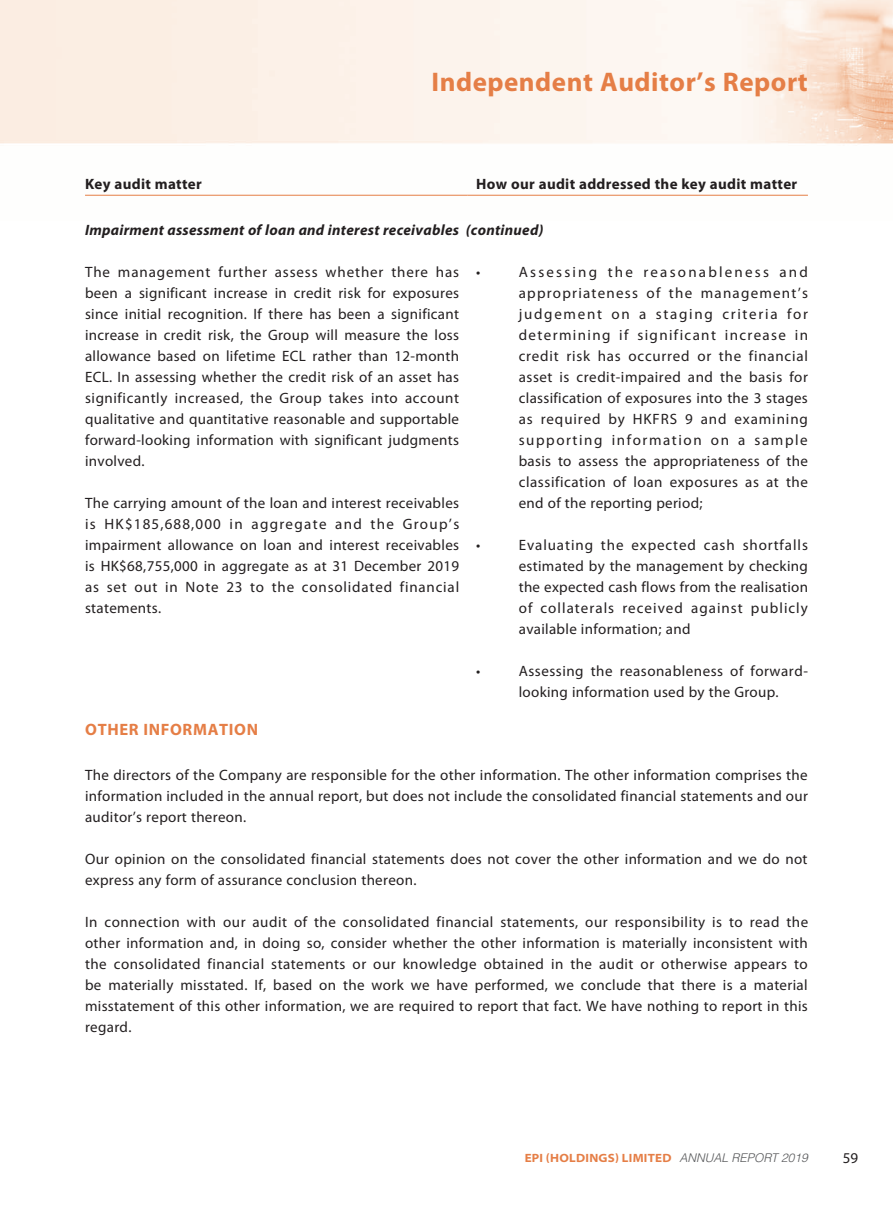
<style>
.page{position:relative;width:893px;height:1212px;background:#fff}
.page>*{position:absolute;margin:0;border:0;box-sizing:border-box;transform-origin:0 0}
.t1{font:700 27px "Myriad Pro";letter-spacing:.02em;color:#e57e46}
._01_H1{font:700 16.5px "Myriad Pro";letter-spacing:.04em;color:#e57e46}
._50_Table_txt{font:15px/21px "Myriad Pro";letter-spacing:.02em;color:#231f20;text-align:justify}
._00_txt{font:15px/21px "Myriad Pro";letter-spacing:.02em;color:#231f20;text-align:justify}
._50_Table_txt-2{font:italic 700 15px "Myriad Pro";letter-spacing:.02em;color:#231f20}
._50_Table_txt-3{font:700 15px "Myriad Pro";letter-spacing:.02em;color:#231f20}
.t2{font:700 semi-expanded 12px "Myriad Pro";letter-spacing:.02em;color:#e57e46}
.s1{font-family:"Helvetica LT Std";font-weight:300;font-style:italic;font-stretch:normal;color:#57585a}
</style>
<div class="page">
<img style="left:0;top:0;width:893px;height:195px">
<hr style="left:85px;top:195px;width:383px;height:1px;background:#e57e46">
<hr style="left:468px;top:195px;width:340px;height:1px;background:#e57e46">
<h1 class="t1" style="left:431px;top:64px;width:378px">Independent Auditor’s Report</h1>
<p class="_50_Table_txt-3" style="left:85px;top:174px;width:118px">Key audit matter</p>
<p class="_50_Table_txt-3" style="left:476px;top:174px;width:322px">How our audit addressed the key audit matter</p>
<p class="_50_Table_txt-2" style="left:85px;top:220px;width:460px">Impairment assessment of loan and interest receivables (continued)</p>
<p class="_50_Table_txt" style="left:85px;top:261px;width:376px">The management further assess whether there has been a significant increase in credit risk for exposures since initial recognition. If there has been a significant increase in credit risk, the Group will measure the loss allowance based on lifetime ECL rather than 12-month ECL. In assessing whether the credit risk of an asset has significantly increased, the Group takes into account qualitative and quantitative reasonable and supportable forward-looking information with significant judgments involved.</p>
<p class="_50_Table_txt" style="left:85px;top:492px;width:376px">The carrying amount of the loan and interest receivables is HK$185,688,000 in aggregate and the Group’s impairment allowance on loan and interest receivables is HK$68,755,000 in aggregate as at 31 December 2019 as set out in Note 23 to the consolidated financial statements.</p>
<p class="_50_Table_txt" style="left:476px;top:261px;width:6px">•</p>
<p class="_50_Table_txt" style="left:519px;top:261px;width:291px">Assessing the reasonableness and appropriateness of the management’s judgement on a staging criteria for determining if significant increase in credit risk has occurred or the financial asset is credit-impaired and the basis for classification of exposures into the 3 stages as required by HKFRS 9 and examining supporting information on a sample basis to assess the appropriateness of the classification of loan exposures as at the end of the reporting period;</p>
<p class="_50_Table_txt" style="left:476px;top:534px;width:6px">•</p>
<p class="_50_Table_txt" style="left:519px;top:534px;width:291px">Evaluating the expected cash shortfalls estimated by the management by checking the expected cash flows from the realisation of collaterals received against publicly available information; and</p>
<p class="_50_Table_txt" style="left:476px;top:660px;width:6px">•</p>
<p class="_50_Table_txt" style="left:519px;top:660px;width:291px">Assessing the reasonableness of forward&shy;looking information used by the Group.</p>
<p class="_01_H1" style="left:85px;top:718px;width:174px">OTHER INFORMATION</p>
<p class="_00_txt" style="left:85px;top:764px;width:724px">The directors of the Company are responsible for the other information. The other information comprises the information included in the annual report, but does not include the consolidated financial statements and our auditor’s report thereon.</p>
<p class="_00_txt" style="left:85px;top:848px;width:724px">Our opinion on the consolidated financial statements does not cover the other information and we do not express any form of assurance conclusion thereon.</p>
<p class="_00_txt" style="left:85px;top:911px;width:725px">In connection with our audit of the consolidated financial statements, our responsibility is to read the other information and, in doing so, consider whether the other information is materially inconsistent with the consolidated financial statements or our knowledge obtained in the audit or otherwise appears to be materially misstated. If, based on the work we have performed, we conclude that there is a material misstatement of this other information, we are required to report that fact. We have nothing to report in this regard.</p>
<p class="t2" style="left:525px;top:1150px;width:285px">EPI (HOLDINGS) LIMITED <span class="s1">ANNUAL REPORT 2019</span></p>
<p class="_00_txt" style="left:843px;top:1147px;width:17px">59</p>
</div>
